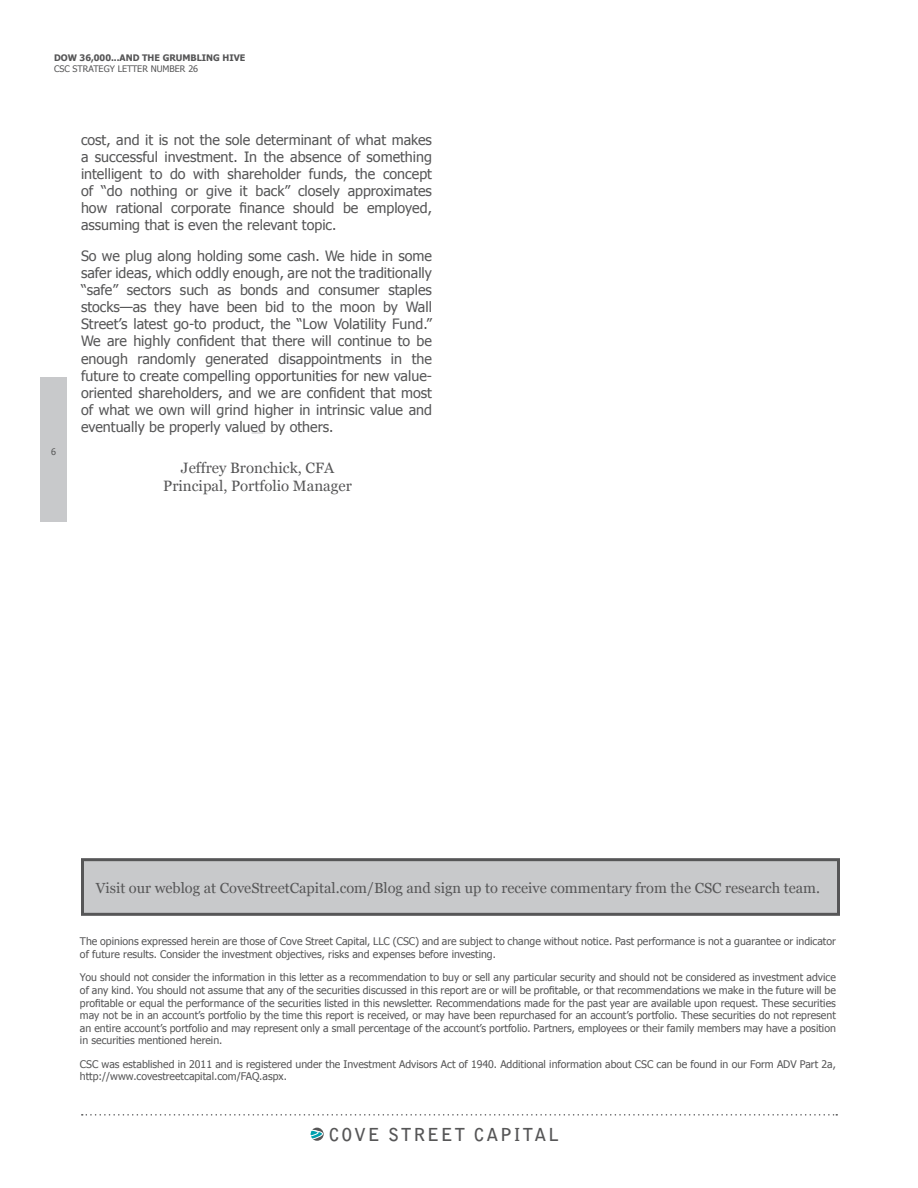
<style>
.page{position:relative;width:918px;height:1188px;background:#fff}
.page>*{position:absolute;margin:0;border:0;box-sizing:border-box;transform-origin:0 0}
.t1{font:700 17.85px "Bell Gothic Std";letter-spacing:.1em;color:#565657}
.t2{font:15px/18px "Vani";color:#565657;text-align:center}
.t3{font:15px "Vani";color:#c8c9cb}
.t4{font:14.7px "Vani";color:#565657}
.t5{font:14.25px/17.1px "Tahoma";color:#565657;text-align:justify}
.t6{font:10.5px/12.6px "Tahoma";color:#565657}
.t7{font:700 9px "Tahoma";color:#565657}
.t8{font:9px "Tahoma";color:#565657}
</style>
<div class="page">
<div style="left:40px;top:377px;width:28px;height:145px;background:#c8c9cb"></div>
<svg style="left:82px;top:1114px;width:755px;height:2px"></svg>
<svg style="left:311px;top:1128px;width:13px;height:13px"></svg>
<svg style="left:310px;top:1129px;width:13px;height:11px"></svg>
<div style="left:81px;top:858px;width:759px;height:58px;background:#c8c9cb;border:3px solid #565657"></div>
<p class="t7" style="left:54px;top:51px;width:193px">DOW 36,000...AND THE GRUMBLING HIVE</p>
<p class="t8" style="left:54px;top:62px;width:146px">Csc StrAtegy Letter number 26</p>
<p class="t8" style="left:51px;top:445px;width:6px">6</p>
<p class="t5" style="left:81px;top:132px;width:352px">cost, and it is not the sole determinant of what makes a successful investment. In the absence of something intelligent to do with shareholder funds, the concept of “do nothing or give it back” closely approximates how rational corporate finance should be employed, assuming that is even the relevant topic.</p>
<p class="t5" style="left:81px;top:248px;width:353px">So we plug along holding some cash. We hide in some safer ideas, which oddly enough, are not the traditionally “safe” sectors such as bonds and consumer staples stocks—as they have been bid to the moon by Wall Street’s latest go-to product, the “Low Volatility Fund.” We are highly confident that there will continue to be enough randomly generated disappointments in the future to create compelling opportunities for new value&shy;oriented shareholders, and we are confident that most of what we own will grind higher in intrinsic value and eventually be properly valued by others.</p>
<h2 class="t3" style="left:251px;top:423px;width:14px">—</h2>
<h2 class="t2" style="left:163px;top:459px;width:190px">Jeffrey Bronchick, CFA<br>Principal, Portfolio Manager</h2>
<h3 class="t4" style="left:96px;top:879px;width:726px">Visit our weblog at CoveStreetCapital.com/Blog and sign up to receive commentary from the CSC research team.</h3>
<p class="t6" style="left:80px;top:936px;width:757px">The opinions expressed herein are those of Cove Street Capital, LLC (CSC) and are subject to change without notice. Past performance is not a guarantee or indicator of future results. Consider the investment objectives, risks and expenses before investing.</p>
<p class="t6" style="left:80px;top:972px;width:757px;text-align:justify">You should not consider the information in this letter as a recommendation to buy or sell any particular security and should not be considered as investment advice of any kind. You should not assume that any of the securities discussed in this report are or will be profitable, or that recommendations we make in the future will be profitable or equal the performance of the securities listed in this newsletter. Recommendations made for the past year are available upon request. These securities may not be in an account’s portfolio by the time this report is received, or may have been repurchased for an account’s portfolio. These securities do not represent an entire account’s portfolio and may represent only a small percentage of the account’s portfolio. Partners, employees or their family members may have a position in securities mentioned herein.</p>
<p class="t6" style="left:80px;top:1058px;width:757px">CSC was established in 2011 and is registered under the Investment Advisors Act of 1940. Additional information about CSC can be found in our Form ADV Part 2a, http://www.covestreetcapital.com/FAQ.aspx.</p>
<h1 class="t1" style="left:329px;top:1124px;width:232px">COVE STREET CAPITAL</h1>
</div>
